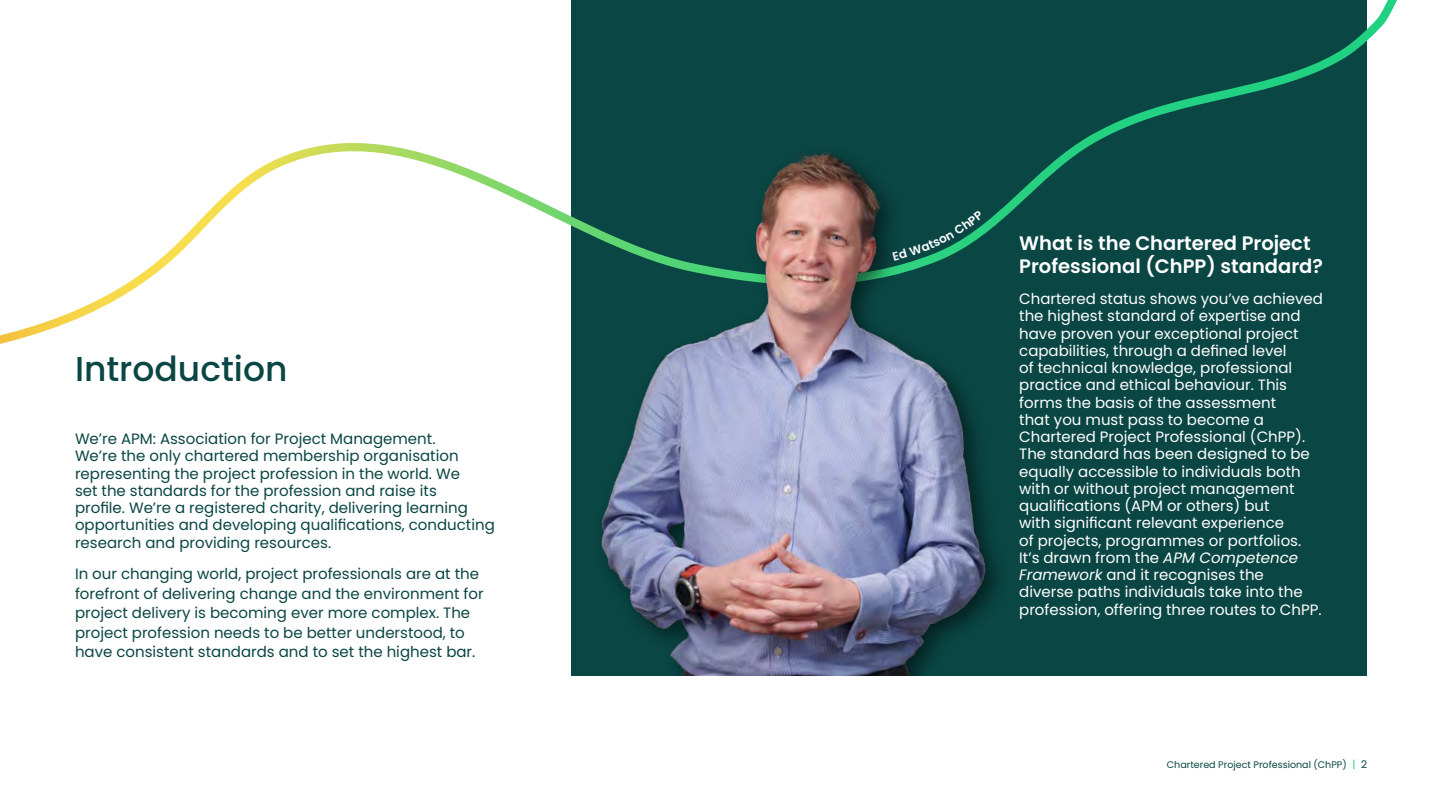
<style>
.page{position:relative;width:1440px;height:810px;background:#fff}
.page>*{position:absolute;margin:0;border:0;box-sizing:border-box;transform-origin:0 0}
.t1{font:500 34.5px "Poppins";color:#0a4644}
.t2{font:600 19.5px/23.4px "Poppins";color:#fff}
.t3{font:15px/17.2px "Poppins";color:#fff}
.t4{font:15px/17.2px "Poppins";color:#0a4644}
.t5{font:9.52px "Poppins";color:#0a4644}
.s1{font-style:italic}
.s2{font-size:10.5px;color:#21d182}
.s3{font-size:10.5px}
</style>
<div class="page">
<div style="left:572px;top:0;width:795px;height:676px;background:#0a4644"></div>
<svg style="left:0;top:0;width:1397px;height:344px"></svg>
<img style="left:566px;top:82px;width:463px;height:594px">
<svg style="left:892px;top:210px;width:92px;height:51px"></svg>
<h1 class="t1" style="left:75px;top:349px;width:214px">Introduction</h1>
<p class="t4" style="left:75px;top:430px;width:421px">We’re APM: Association for Project Management.<br>We’re the only chartered membership organisation representing the project profession in the world. We<br>set the standards for the profession and raise its<br>profile. We’re a registered charity, delivering learning opportunities and developing qualifications, conducting research and providing resources.</p>
<p class="t4" style="left:75px;top:565px;width:410px;line-height:19.5px">In our changing world, project professionals are at the forefront of delivering change and the environment for project delivery is becoming ever more complex. The project profession needs to be better understood, to have consistent standards and to set the highest bar.</p>
<h2 class="t2" style="left:1019px;top:232px;width:305px">What is the Chartered Project<br>Professional (ChPP) standard?</h2>
<p class="t3" style="left:1019px;top:290px;width:305px">Chartered status shows you’ve achieved the highest standard of expertise and have proven your exceptional project capabilities, through a defined level<br>of technical knowledge, professional practice and ethical behaviour. This forms the basis of the assessment<br>that you must pass to become a Chartered Project Professional (ChPP).<br>The standard has been designed to be equally accessible to individuals both with or without project management qualifications (APM or others) but<br>with significant relevant experience<br>of projects, programmes or portfolios.<br>It’s drawn from the <span class="s1">APM Competence Framework</span> and it recognises the<br>diverse paths individuals take into the profession, offering three routes to ChPP.</p>
<p class="t5" style="left:1167px;top:759px;width:202px">Chartered Project Professional (ChPP) <span class="s2">|</span> <span class="s3">2</span></p>
</div>
